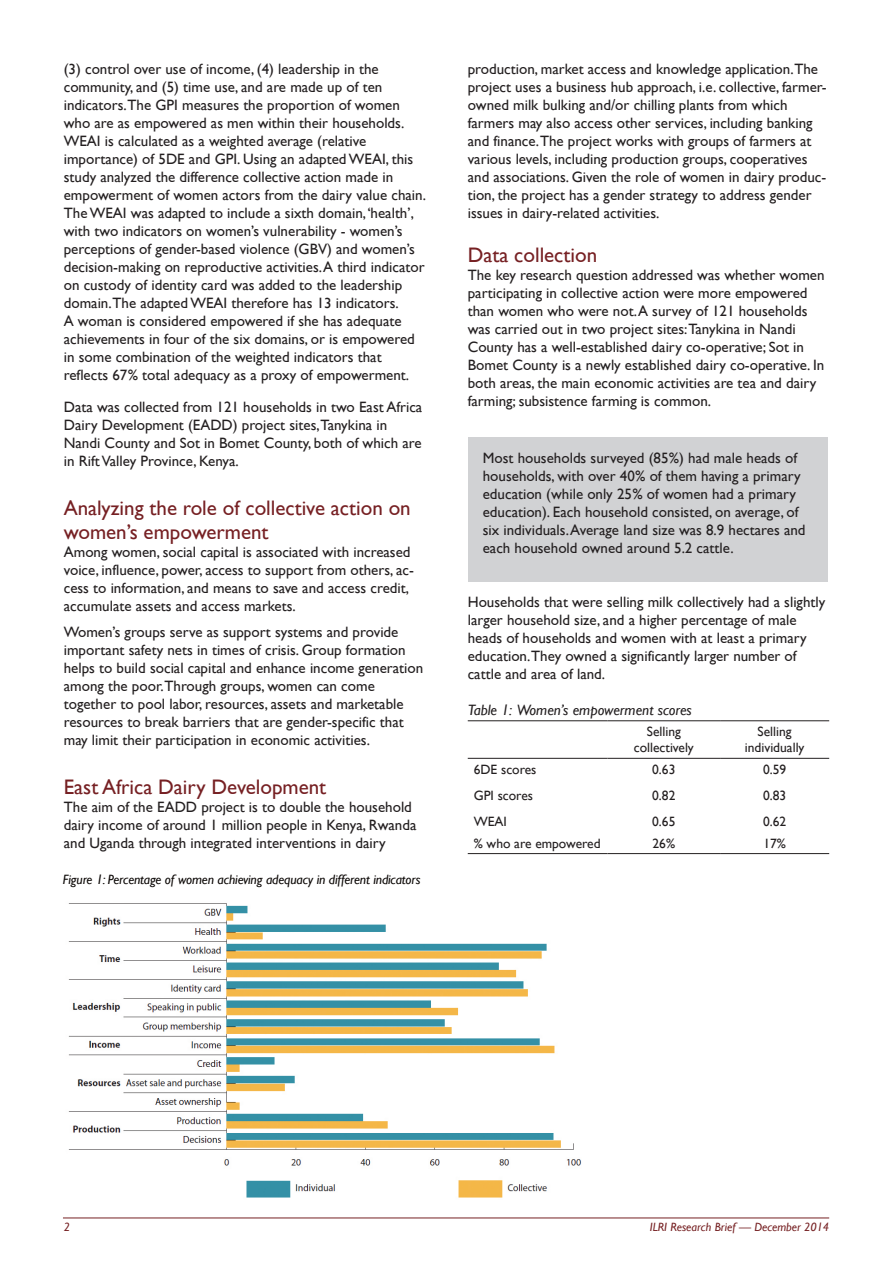
<style>
.page{position:relative;width:893px;height:1263px;background:#fff}
.page>*{position:absolute;margin:0;border:0;box-sizing:border-box;transform-origin:0 0}
.Heading_1{font:21px/24px "Gill Sans";color:#762023}
.body_text{font:15px/18px "Gill Sans";color:#231f20}
.Heading_1-2{font:15px/18px "Gill Sans";color:#231f20}
.Box_Text{font:15px/18px "Gill Sans";color:#231f20}
.Table_Title{font:italic 15px "Gill Sans";color:#231f20}
.Table_text{font:13.5px/16.2px "Gill Sans";color:#231f20;text-align:center}
.FigureCaption{font:italic 13.5px "Gill Sans";letter-spacing:-.01em;color:#0c0806}
.t1{font:italic 12px "Gill Sans";color:#762123}
.t2{font:italic 12px "Gill Sans";color:#762123}
</style>
<div class="page">
<hr style="left:63px;top:1218px;width:766px;height:1px;background:#762123">
<div style="left:468px;top:437px;width:360px;height:144px;background:#d1d2d4"></div>
<hr style="left:468px;top:758px;width:140px;height:1px;background:#231f20">
<hr style="left:608px;top:758px;width:112px;height:1px;background:#231f20">
<hr style="left:720px;top:758px;width:109px;height:1px;background:#231f20">
<hr style="left:468px;top:853px;width:140px;height:1px;background:#231f20">
<hr style="left:608px;top:853px;width:112px;height:1px;background:#231f20">
<hr style="left:720px;top:853px;width:109px;height:1px;background:#231f20">
<hr style="left:468px;top:720px;width:140px;height:1px;background:#231f20">
<hr style="left:608px;top:720px;width:112px;height:1px;background:#231f20">
<hr style="left:720px;top:720px;width:109px;height:1px;background:#231f20">
<img style="left:68px;top:903px;width:513px;height:295px">
<p class="body_text" style="left:64px;top:60px;width:364px">(3) control over use of income, (4) leadership in the community, and (5) time use, and are made up of ten indicators.The GPI measures the proportion of women who are as empowered as men within their households.<br>WEAI is calculated as a weighted average (relative importance) of 5DE and GPI. Using an adapted WEAI, this study analyzed the difference collective action made in empowerment of women actors from the dairy value chain.<br>The WEAI was adapted to include a sixth domain, ‘health’, with two indicators on women’s vulnerability - women’s perceptions of gender-based violence (GBV) and women’s decision-making on reproductive activities. A third indicator on custody of identity card was added to the leadership domain.The adapted WEAI therefore has 13 indicators.<br>A woman is considered empowered if she has adequate achievements in four of the six domains, or is empowered in some combination of the weighted indicators that reflects 67% total adequacy as a proxy of empowerment.</p>
<p class="body_text" style="left:64px;top:397px;width:360px">Data was collected from 121 households in two East Africa Dairy Development (EADD) project sites,Tanykina in Nandi County and Sot in Bomet County, both of which are in Rift Valley Province, Kenya.</p>
<p class="Heading_1" style="left:64px;top:496px;width:348px">Analyzing the role of collective action on women’s empowerment</p>
<p class="Heading_1-2" style="left:64px;top:543px;width:352px">Among women, social capital is associated with increased voice, influence, power, access to support from others, ac&shy;cess to information, and means to save and access credit, accumulate assets and access markets.</p>
<p class="body_text" style="left:64px;top:622px;width:361px">Women’s groups serve as support systems and provide important safety nets in times of crisis. Group formation helps to build social capital and enhance income generation among the poor.Through groups, women can come together to pool labor, resources, assets and marketable resources to break barriers that are gender-specific that may limit their participation in economic activities.</p>
<p class="Heading_1" style="left:64px;top:775px;width:264px">East Africa Dairy Development</p>
<p class="Heading_1-2" style="left:64px;top:798px;width:354px">The aim of the EADD project is to double the household dairy income of around 1 million people in Kenya, Rwanda and Uganda through integrated interventions in dairy</p>
<p class="FigureCaption" style="left:63px;top:872px;width:359px">Figure 1: Percentage of women achieving adequacy in different indicators</p>
<p class="Heading_1-2" style="left:468px;top:60px;width:360px">production, market access and knowledge application.The project uses a business hub approach, i.e. collective, farmer&shy;owned milk bulking and/or chilling plants from which farmers may also access other services, including banking and finance.The project works with groups of farmers at various levels, including production groups, cooperatives and associations. Given the role of women in dairy produc&shy;tion, the project has a gender strategy to address gender issues in dairy-related activities.</p>
<p class="Heading_1" style="left:468px;top:242px;width:131px">Data collection</p>
<p class="Heading_1-2" style="left:468px;top:265px;width:358px">The key research question addressed was whether women participating in collective action were more empowered than women who were not. A survey of 121 households was carried out in two project sites:Tanykina in Nandi County has a well-established dairy co-operative; Sot in Bomet County is a newly established dairy co-operative. In both areas, the main economic activities are tea and dairy farming; subsistence farming is common.</p>
<p class="Box_Text" style="left:483px;top:448px;width:324px">Most households surveyed (85%) had male heads of households, with over 40% of them having a primary education (while only 25% of women had a primary education). Each household consisted, on average, of six individuals. Average land size was 8.9 hectares and each household owned around 5.2 cattle.</p>
<p class="body_text" style="left:468px;top:593px;width:359px">Households that were selling milk collectively had a slightly larger household size, and a higher percentage of male heads of households and women with at least a primary education.They owned a significantly larger number of cattle and area of land.</p>
<p class="Table_Title" style="left:468px;top:701px;width:226px">Table 1: Women’s empowerment scores</p>
<p class="Table_text" style="left:634px;top:724px;width:61px">Selling collectively</p>
<p class="Table_text" style="left:745px;top:724px;width:61px">Selling individually</p>
<p class="Table_text" style="left:474px;top:761px;width:64px">6DE scores</p>
<p class="Table_text" style="left:652px;top:761px;width:25px">0.63</p>
<p class="Table_text" style="left:763px;top:761px;width:25px">0.59</p>
<p class="Table_text" style="left:474px;top:788px;width:61px">GPI scores</p>
<p class="Table_text" style="left:652px;top:788px;width:25px">0.82</p>
<p class="Table_text" style="left:763px;top:788px;width:25px">0.83</p>
<p class="Table_text" style="left:474px;top:814px;width:35px">WEAI</p>
<p class="Table_text" style="left:652px;top:814px;width:25px">0.65</p>
<p class="Table_text" style="left:763px;top:814px;width:25px">0.62</p>
<p class="Table_text" style="left:474px;top:835px;width:128px">% who are empowered</p>
<p class="Table_text" style="left:652px;top:835px;width:24px">26%</p>
<p class="Table_text" style="left:763px;top:835px;width:24px">17%</p>
<p class="t2" style="left:64px;top:1220px;width:8px">2</p>
<p class="t1" style="left:650px;top:1220px;width:181px">ILRI Research Brief — December 2014</p>
</div>
